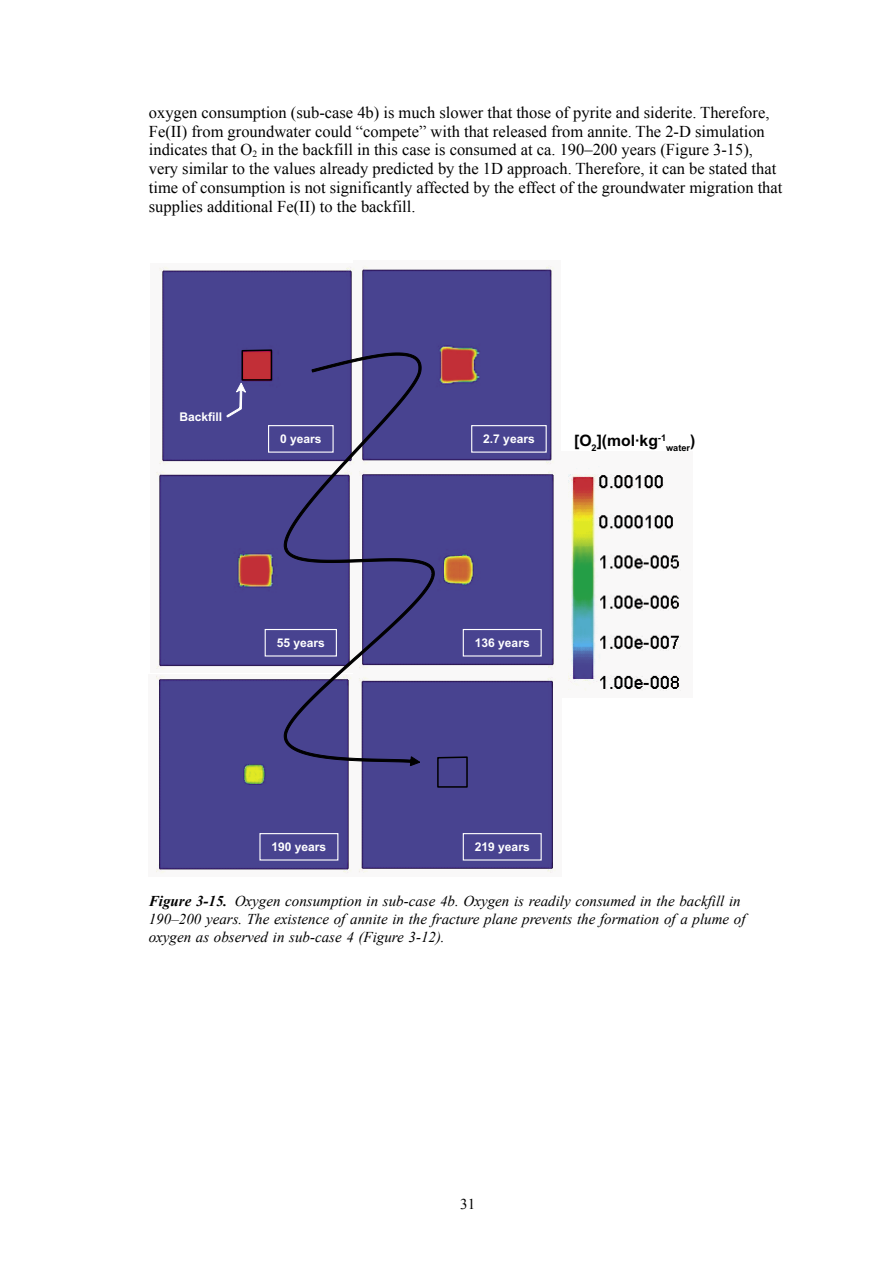
<style>
.page{position:relative;width:893px;height:1263px;background:#fff}
.page>*{position:absolute;margin:0;border:0;box-sizing:border-box;transform-origin:0 0}
.t1{font:16.5px/18.8px "Times New Roman";color:#000}
.t2{font:700 15.75px "Arial";color:#000}
.t3{font:italic 15px/18px "Times New Roman";color:#000}
.t4{font:15px "Times New Roman";color:#000}
.t5{font:700 12px "Arial";color:#fff}
.t6{font:700 9.15px "Arial";color:#000}
.s1{font-weight:700}
</style>
<div class="page">
<img style="left:362px;top:265px;width:192px;height:200px">
<img style="left:156px;top:471px;width:103px;height:199px">
<img style="left:359px;top:470px;width:197px;height:403px">
<img style="left:156px;top:675px;width:196px;height:199px">
<img style="left:568px;top:466px;width:113px;height:225px">
<img style="left:159px;top:266px;width:196px;height:199px">
<svg style="left:227px;top:349px;width:46px;height:68px"></svg>
<svg style="left:259px;top:424px;width:288px;height:437px"></svg>
<svg style="left:284px;top:353px;width:150px;height:413px"></svg>
<p class="t1" style="left:149px;top:103px;width:635px">oxygen consumption (sub-case 4b) is much slower that those of pyrite and siderite. Therefore, Fe(II) from groundwater could “compete” with that released from annite. The 2-D simulation indicates that O<sub>2</sub> in the backfill in this case is consumed at ca. 190–200 years (Figure 3‑ 15), very similar to the values already predicted by the 1D approach. Therefore, it can be stated that time of consumption is not significantly affected by the effect of the groundwater migration that supplies additional Fe(II) to the backfill.</p>
<p class="t5" style="left:179px;top:409px;width:44px">Backfill</p>
<p class="t5" style="left:280px;top:431px;width:43px">0 years</p>
<p class="t5" style="left:483px;top:431px;width:53px">2.7 years</p>
<p class="t2" style="left:574px;top:430px;width:94px">[O<sub>2</sub>](mol·kg<sup>-1</sup></p>
<p class="t6" style="left:666px;top:442px;width:31px">water<sup>)</sup></p>
<p class="t5" style="left:277px;top:635px;width:50px">55 years</p>
<p class="t5" style="left:475px;top:635px;width:56px">136 years</p>
<p class="t5" style="left:271px;top:839px;width:56px">190 years</p>
<p class="t5" style="left:475px;top:839px;width:56px">219 years</p>
<p class="t3" style="left:149px;top:892px;width:598px"><span class="s1">Figure 3‑15.</span> Oxygen consumption in sub-case 4b. Oxygen is readily consumed in the backfill in<br>190–200 years. The existence of annite in the fracture plane prevents the formation of a plume of oxygen as observed in sub-case 4 (Figure 3‑12).</p>
<p class="t4" style="left:460px;top:1194px;width:17px">31</p>
</div>
